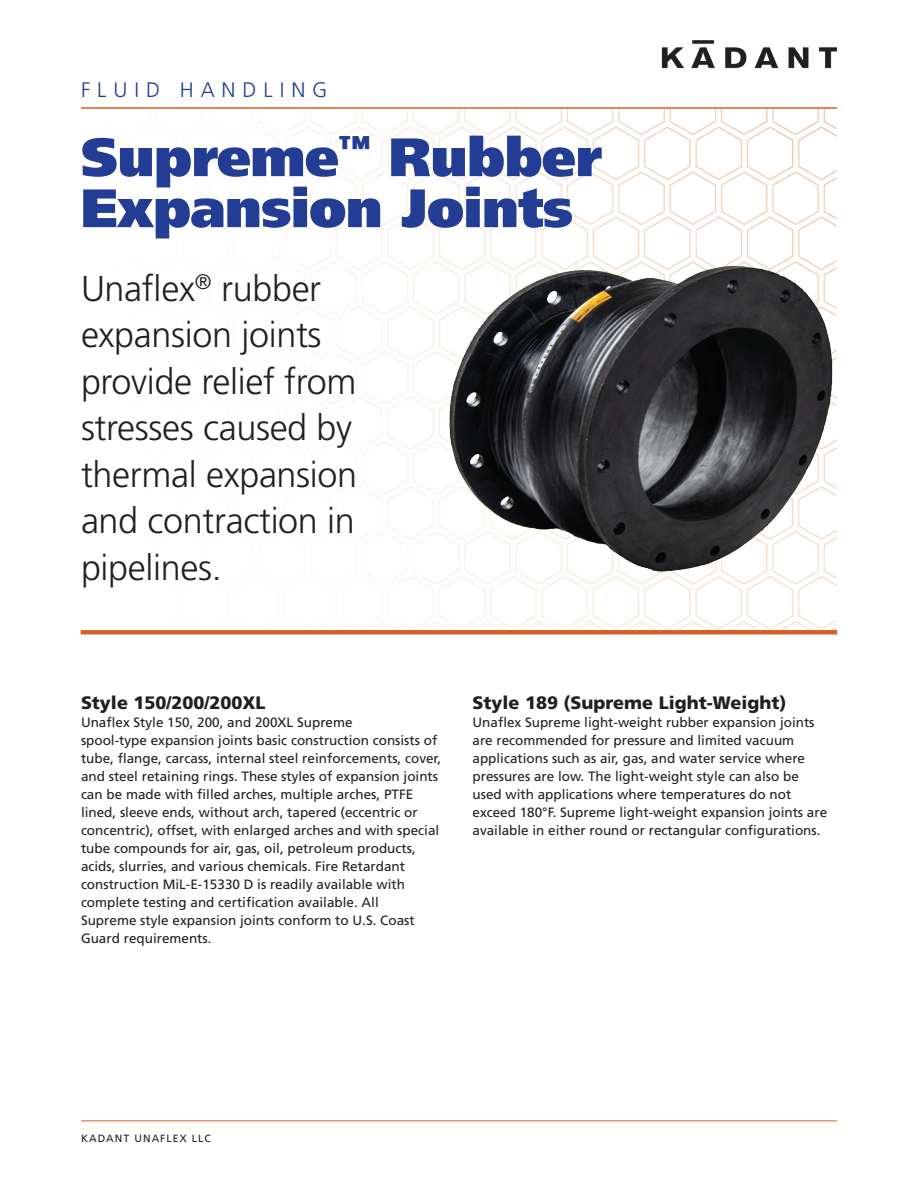
<style>
.page{position:relative;width:918px;height:1188px;background:#fff}
.page>*{position:absolute;margin:0;border:0;box-sizing:border-box;transform-origin:0 0}
.KADANT_BROCHURE_TITL{font:900 54px "Frutiger";letter-spacing:-.01em;color:#233d95}
.KADANT_BROCHURE_INTR{font:300 36px/46.5px "Frutiger";letter-spacing:-.01em;color:#231f20}
.KADANT_BROCHURE_UNIT{font:300 21px "Frutiger";letter-spacing:.33em;color:#233d95}
.KADANT_BROCHURE_SUB{font:900 18px "Frutiger";color:#231f20}
.KADANT_BROCHURE_BODY{font:13.5px/18px "Frutiger";color:#231f20}
.KADANT_BROCHURE_BOIL{font:10.5px "Frutiger LT Std";letter-spacing:.1em;color:#231f20}
</style>
<div class="page">
<img style="left:239px;top:109px;width:598px;height:521px">
<img style="left:662px;top:40px;width:175px;height:28px">
<hr style="left:81px;top:107px;width:756px;height:2px;background:#d66127">
<hr style="left:81px;top:1120px;width:756px;height:1px;background:#d66127">
<hr style="left:81px;top:630px;width:756px;height:4px;background:#d66127">
<img style="left:439px;top:207px;width:398px;height:405px">
<p class="KADANT_BROCHURE_UNIT" style="left:81px;top:78px;width:248px">FLUID HANDLING</p>
<p class="KADANT_BROCHURE_TITL" style="left:81px;top:124px;width:523px">Supreme<sup>™</sup> Rubber</p>
<p class="KADANT_BROCHURE_TITL" style="left:81px;top:175px;width:493px">Expansion Joints</p>
<p class="KADANT_BROCHURE_INTR" style="left:81px;top:265px;width:278px">Unaflex<sup>®</sup> rubber expansion joints provide relief from stresses caused by thermal expansion and contraction in pipelines.</p>
<p class="KADANT_BROCHURE_SUB" style="left:81px;top:692px;width:186px">Style 150/200/200XL</p>
<p class="KADANT_BROCHURE_BODY" style="left:81px;top:713px;width:273px">Unaflex Style 150, 200, and 200XL Supreme</p>
<p class="KADANT_BROCHURE_BODY" style="left:81px;top:731px;width:362px">spool-type expansion joints basic construction consists of tube, flange, carcass, internal steel reinforcements, cover, and steel retaining rings. These styles of expansion joints can be made with filled arches, multiple arches, PTFE lined, sleeve ends, without arch, tapered (eccentric or concentric), offset, with enlarged arches and with special tube compounds for air, gas, oil, petroleum products, acids, slurries, and various chemicals. Fire Retardant construction MiL-E-15330 D is readily available with complete testing and certification available. All</p>
<p class="KADANT_BROCHURE_BODY" style="left:81px;top:911px;width:335px">Supreme style expansion joints conform to U.S. Coast<br>Guard requirements.</p>
<p class="KADANT_BROCHURE_SUB" style="left:472px;top:692px;width:316px">Style 189 (Supreme Light-Weight)</p>
<p class="KADANT_BROCHURE_BODY" style="left:472px;top:713px;width:356px">Unaflex Supreme light-weight rubber expansion joints are recommended for pressure and limited vacuum applications such as air, gas, and water service where pressures are low. The light-weight style can also be used with applications where temperatures do not exceed 180°F. Supreme light-weight expansion joints are available in either round or rectangular configurations.</p>
<p class="KADANT_BROCHURE_BOIL" style="left:81px;top:1132px;width:131px">KADANT UNAFLEX LLC</p>
</div>
